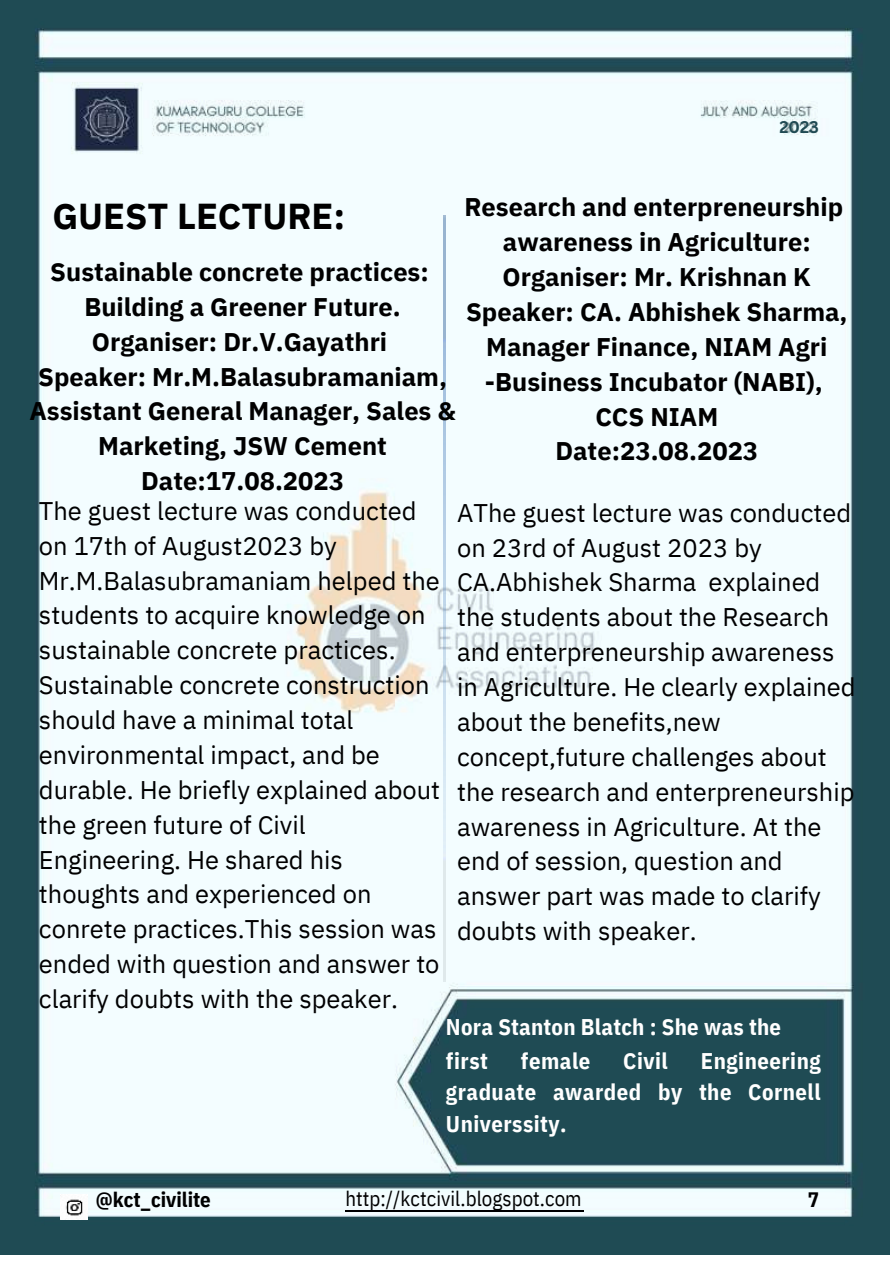
<style>
.page{position:relative;width:893px;height:1264px;background:#fff}
.page>*{position:absolute;margin:0;border:0;box-sizing:border-box;transform-origin:0 0}
.t1{font:700 36px "IBM Plex Sans";color:#000}
.t2{font:25.5px/34.8px "IBM Plex Sans";color:#000}
.t3{font:700 25.5px/34.8px "IBM Plex Sans";color:#000;text-align:center}
.t4{font:700 22.65px/31.5px "IBM Plex Sans Cond";letter-spacing:.02em;color:#fff;text-align:justify}
.t5{font:20.85px "IBM Plex Sans Cond";letter-spacing:.005em;color:#000}
.t6{font:700 20.85px "IBM Plex Sans Cond";color:#000}
.t7{font:700 16.5px "Canva Sans";color:#1f4a53}
</style>
<div class="page">
<img style="left:0;top:0;width:889px;height:1254px">
<img style="left:60px;top:1193px;width:27px;height:26px">
<hr style="left:345px;top:1209px;width:238px;height:2px;background:#000">
<img style="left:444px;top:216px;width:1px;height:765px">
<p class="t7" style="left:779px;top:116px;width:41px">2023</p>
<p class="t3" style="left:464px;top:189px;width:380px">Research and enterpreneurship</p>
<p class="t3" style="left:503px;top:224px;width:309px">awareness in Agriculture:</p>
<p class="t3" style="left:502px;top:259px;width:310px">Organiser: Mr. Krishnan K</p>
<p class="t3" style="left:466px;top:294px;width:383px">Speaker: CA. Abhishek Sharma,<br>Manager Finance, NIAM Agri</p>
<p class="t3" style="left:485px;top:363px;width:339px">-Business Incubator (NABI),</p>
<p class="t3" style="left:595px;top:398px;width:124px">CCS NIAM</p>
<p class="t3" style="left:555px;top:433px;width:204px">Date:23.08.2023</p>
<p class="t1" style="left:52px;top:192px;width:294px">GUEST LECTURE:</p>
<p class="t3" style="left:50px;top:254px;width:380px">Sustainable concrete practices:</p>
<p class="t3" style="left:84px;top:289px;width:318px">Building a Greener Future.</p>
<p class="t3" style="left:92px;top:324px;width:297px">Organiser: Dr.V.Gayathri</p>
<p class="t3" style="left:29px;top:358px;width:428px">Speaker: Mr.M.Balasubramaniam,<br>Assistant General Manager, Sales &amp;<br>Marketing, JSW Cement</p>
<p class="t3" style="left:141px;top:463px;width:204px">Date:17.08.2023</p>
<p class="t2" style="left:39px;top:493px;width:402px">The guest lecture was conducted on 17th of August2023 by<br>Mr.M.Balasubramaniam helped the students to acquire knowledge on sustainable concrete practices.<br>Sustainable concrete construction should have a minimal total environmental impact, and be durable. He briefly explained about the green future of Civil<br>Engineering. He shared his thoughts and experienced on conrete practices.This session was ended with question and answer to clarify doubts with the speaker.</p>
<p class="t2" style="left:457px;top:495px;width:400px">AThe guest lecture was conducted on 23rd of August 2023 by<br>CA.Abhishek Sharma explained the students about the Research and enterpreneurship awareness in Agriculture. He clearly explained about the benefits,new concept,future challenges about the research and enterpreneurship awareness in Agriculture. At the end of session, question and answer part was made to clarify doubts with speaker.</p>
<p class="t4" style="left:446px;top:1011px;width:336px">Nora Stanton Blatch : She was the</p>
<p class="t4" style="left:446px;top:1044px;width:43px">first</p>
<p class="t4" style="left:521px;top:1044px;width:71px">female</p>
<p class="t4" style="left:623px;top:1044px;width:46px">Civil</p>
<p class="t4" style="left:446px;top:1044px;width:376px;text-indent:255px">Engineering graduate awarded by the Cornell Universsity.</p>
<p class="t6" style="left:96px;top:1185px;width:116px">@kct_civilite</p>
<p class="t5" style="left:345px;top:1184px;width:238px">http://kctcivil.blogspot.com</p>
<p class="t6" style="left:807px;top:1185px;width:13px">7</p>
</div>
